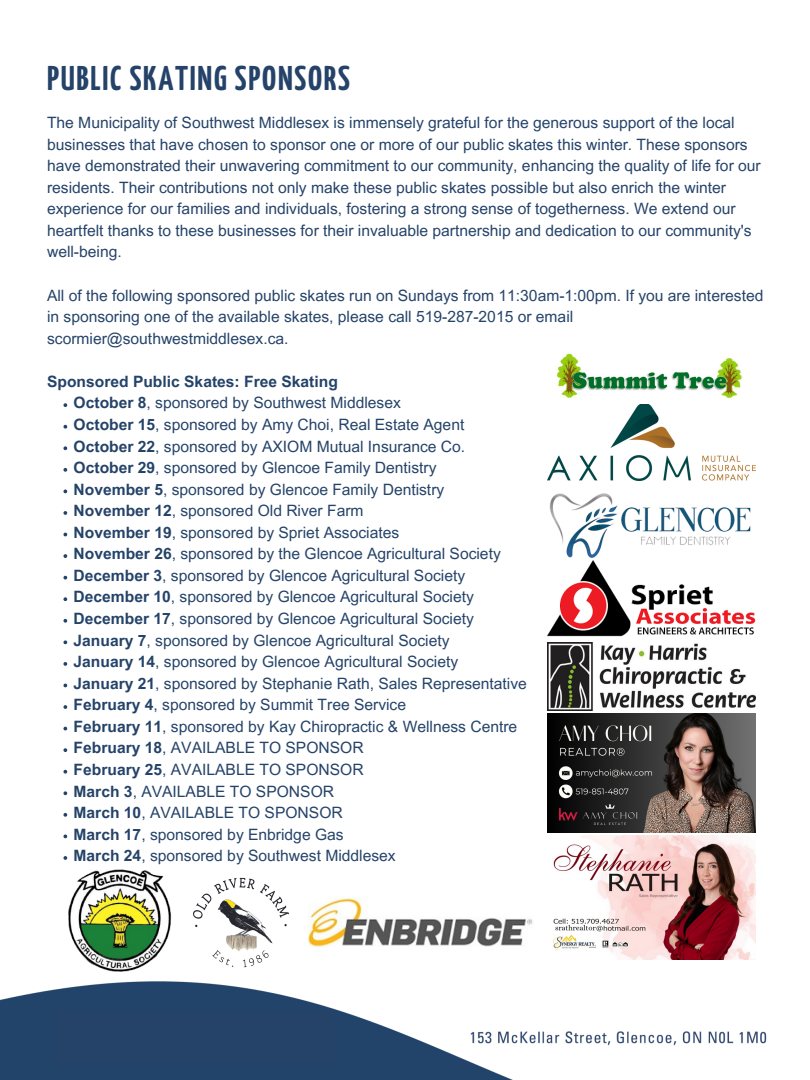
<style>
.page{position:relative;width:810px;height:1080px;background:#fff}
.page>*{position:absolute;margin:0;border:0;box-sizing:border-box;transform-origin:0 0}
.t1{font:700 34.38px "Yanone Kaffeesatz";letter-spacing:.05em;color:#254369}
.t2{font:15.62px/21.6px "Arial MT Pro";color:#254369}
.t3{font:700 15.62px "Arial MT Pro";color:#254369}
.s1{font-weight:700}
</style>
<div class="page">
<img style="left:68px;top:869px;width:104px;height:103px">
<img style="left:548px;top:493px;width:208px;height:143px">
<img style="left:193px;top:877px;width:96px;height:91px">
<svg style="left:63px;top:403px;width:4px;height:4px"></svg>
<svg style="left:63px;top:425px;width:4px;height:4px"></svg>
<svg style="left:63px;top:446px;width:4px;height:4px"></svg>
<svg style="left:63px;top:468px;width:4px;height:4px"></svg>
<svg style="left:63px;top:490px;width:4px;height:3px"></svg>
<svg style="left:63px;top:511px;width:4px;height:4px"></svg>
<svg style="left:63px;top:533px;width:4px;height:3px"></svg>
<svg style="left:63px;top:554px;width:4px;height:4px"></svg>
<svg style="left:63px;top:576px;width:4px;height:4px"></svg>
<svg style="left:63px;top:597px;width:4px;height:4px"></svg>
<svg style="left:63px;top:619px;width:4px;height:4px"></svg>
<svg style="left:63px;top:640px;width:4px;height:4px"></svg>
<svg style="left:63px;top:662px;width:4px;height:4px"></svg>
<svg style="left:63px;top:684px;width:4px;height:3px"></svg>
<svg style="left:63px;top:705px;width:4px;height:4px"></svg>
<svg style="left:63px;top:727px;width:4px;height:3px"></svg>
<svg style="left:63px;top:748px;width:4px;height:4px"></svg>
<svg style="left:63px;top:770px;width:4px;height:4px"></svg>
<svg style="left:63px;top:791px;width:4px;height:4px"></svg>
<svg style="left:63px;top:813px;width:4px;height:4px"></svg>
<svg style="left:63px;top:835px;width:4px;height:3px"></svg>
<svg style="left:63px;top:856px;width:4px;height:4px"></svg>
<img style="left:548px;top:353px;width:208px;height:128px">
<img style="left:548px;top:713px;width:208px;height:119px">
<img style="left:553px;top:835px;width:203px;height:124px">
<img style="left:308px;top:897px;width:225px;height:50px">
<img style="left:548px;top:643px;width:208px;height:67px">
<img style="left:0;top:981px;width:767px;height:99px">
<div style="left:55px;top:1011px;width:280px;height:54px;background:#254369"></div>
<p class="t1" style="left:47px;top:65px;width:304px">PUBLIC SKATING SPONSORS</p>
<p class="t2" style="left:47px;top:114px;width:715px">The Municipality of Southwest Middlesex is immensely grateful for the generous support of the local businesses that have chosen to sponsor one or more of our public skates this winter. These sponsors have demonstrated their unwavering commitment to our community, enhancing the quality of life for our residents. Their contributions not only make these public skates possible but also enrich the winter experience for our families and individuals, fostering a strong sense of togetherness. We extend our heartfelt thanks to these businesses for their invaluable partnership and dedication to our community's well-being.</p>
<p class="t2" style="left:47px;top:286px;width:718px">All of the following sponsored public skates run on Sundays from 11:30am-1:00pm. If you are interested in sponsoring one of the available skates, please call 519-287-2015 or email scormier@southwestmiddlesex.ca.</p>
<p class="t3" style="left:47px;top:376px;width:292px">Sponsored Public Skates: Free Skating</p>
<p class="t2" style="left:74px;top:394px;width:329px"><span class="s1">October 8</span>, sponsored by Southwest Middlesex</p>
<p class="t2" style="left:74px;top:416px;width:392px"><span class="s1">October 15</span>, sponsored by Amy Choi, Real Estate Agent</p>
<p class="t2" style="left:74px;top:437px;width:393px"><span class="s1">October 22</span>, sponsored by AXIOM Mutual Insurance Co.</p>
<p class="t2" style="left:74px;top:459px;width:364px"><span class="s1">October 29</span>, sponsored by Glencoe Family Dentistry</p>
<p class="t2" style="left:74px;top:480px;width:372px"><span class="s1">November 5</span>, sponsored by Glencoe Family Dentistry</p>
<p class="t2" style="left:74px;top:502px;width:291px"><span class="s1">November 12</span>, sponsored Old River Farm</p>
<p class="t2" style="left:74px;top:523px;width:327px"><span class="s1">November 19</span>, sponsored by Spriet Associates</p>
<p class="t2" style="left:74px;top:545px;width:429px"><span class="s1">November 26</span>, sponsored by the Glencoe Agricultural Society</p>
<p class="t2" style="left:74px;top:567px;width:393px"><span class="s1">December 3</span>, sponsored by Glencoe Agricultural Society</p>
<p class="t2" style="left:74px;top:588px;width:402px"><span class="s1">December 10</span>, sponsored by Glencoe Agricultural Society</p>
<p class="t2" style="left:74px;top:610px;width:402px"><span class="s1">December 17</span>, sponsored by Glencoe Agricultural Society</p>
<p class="t2" style="left:74px;top:631px;width:377px"><span class="s1">January 7</span>, sponsored by Glencoe Agricultural Society</p>
<p class="t2" style="left:74px;top:653px;width:386px"><span class="s1">January 14</span>, sponsored by Glencoe Agricultural Society</p>
<p class="t2" style="left:74px;top:674px;width:455px"><span class="s1">January 21</span>, sponsored by Stephanie Rath, Sales Representative</p>
<p class="t2" style="left:74px;top:696px;width:334px"><span class="s1">February 4</span>, sponsored by Summit Tree Service</p>
<p class="t2" style="left:74px;top:718px;width:445px"><span class="s1">February 11</span>, sponsored by Kay Chiropractic &amp; Wellness Centre</p>
<p class="t2" style="left:74px;top:739px;width:292px"><span class="s1">February 18</span>, AVAILABLE TO SPONSOR</p>
<p class="t2" style="left:74px;top:761px;width:292px"><span class="s1">February 25</span>, AVAILABLE TO SPONSOR</p>
<p class="t2" style="left:74px;top:782px;width:262px"><span class="s1">March 3</span>, AVAILABLE TO SPONSOR</p>
<p class="t2" style="left:74px;top:804px;width:271px"><span class="s1">March 10</span>, AVAILABLE TO SPONSOR</p>
<p class="t2" style="left:74px;top:825px;width:272px"><span class="s1">March 17</span>, sponsored by Enbridge Gas</p>
<p class="t2" style="left:74px;top:847px;width:324px"><span class="s1">March 24</span>, sponsored by Southwest Middlesex</p>
</div>
